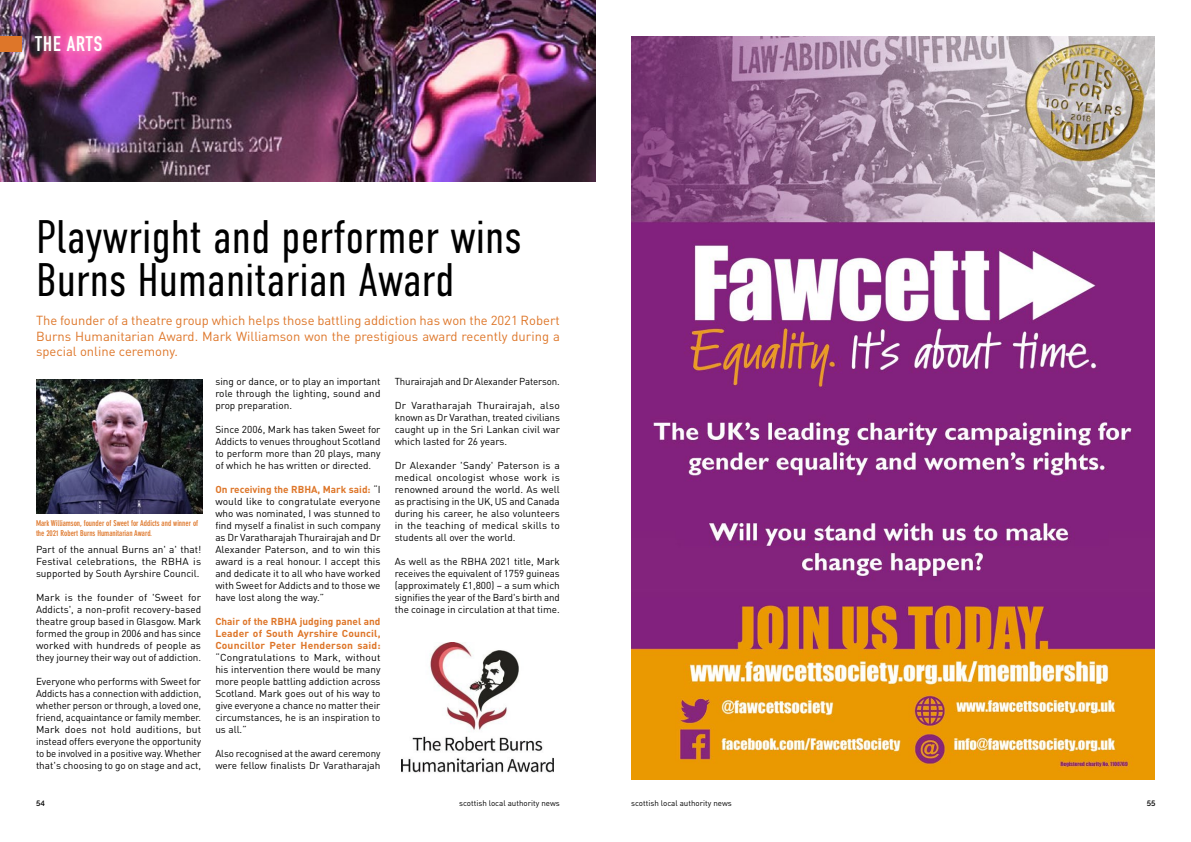
<style>
.page{position:relative;width:1191px;height:842px;background:#fff}
.page>*{position:absolute;margin:0;border:0;box-sizing:border-box;transform-origin:0 0}
.t1{font:300 47px/43px "DIN Condensed";color:#000}
.t2{font:20.9px "DIN Engschrift Std";letter-spacing:.05em;color:#fff}
.t3{font:13px/15.6px "DIN Pro";color:#de7629;text-align:justify}
.t4{font:10px/12px "DIN Pro";color:#000;text-align:justify}
.t5{font:700 10px/12px "DIN Pro";letter-spacing:.015em;color:#de7629;text-align:justify}
.t6{font:700 condensed 8px/9.6px "DIN Neuzeit Grotesk Std";color:#de7629}
.t7{font:8px "DIN Pro";color:#000}
.t8{font:600 7.7px "Raleway";color:#000}
.s1{font-weight:700;color:#de7629}
</style>
<div class="page">
<img style="left:0;top:0;width:595px;height:181px">
<div style="left:29px;top:29px;width:79px;height:29px;background:#fff;opacity:.5"></div>
<div style="left:0;top:36px;width:22px;height:15px;background:#de7629"></div>
<img style="left:36px;top:380px;width:167px;height:134px">
<img style="left:401px;top:643px;width:152px;height:130px">
<img style="left:631px;top:36px;width:524px;height:744px">
<h2 class="t2" style="left:35px;top:31px;width:69px">THE ARTS</h2>
<h1 class="t1" style="left:36px;top:216px;width:487px">Playwright and performer wins<br>Burns Humanitarian Award</h1>
<h3 class="t3" style="left:36px;top:312px;width:525px">The founder of a theatre group which helps those battling addiction has won the 2021 Robert Burns Humanitarian Award. Mark Williamson won the prestigious award recently during a special online ceremony.</h3>
<p class="t6" style="left:36px;top:518px;width:164px">Mark Williamson, founder of Sweet for Addicts and winner of the 2021 Robert Burns Humanitarian Award.</p>
<p class="t4" style="left:36px;top:543px;width:167px">Part of the annual Burns an' a' that!<br>Festival celebrations, the RBHA is supported by South Ayrshire Council.</p>
<p class="t4" style="left:36px;top:591px;width:167px">Mark is the founder of 'Sweet for Addicts', a non-profit recovery-based theatre group based in Glasgow. Mark formed the group in 2006 and has since worked with hundreds of people as they journey their way out of addiction.</p>
<p class="t4" style="left:36px;top:675px;width:167px">Everyone who performs with Sweet for Addicts has a connection with addiction, whether person or through, a loved one, friend, acquaintance or family member.<br>Mark does not hold auditions, but instead offers everyone the opportunity to be involved in a positive way. Whether that's choosing to go on stage and act,</p>
<p class="t4" style="left:215px;top:375px;width:167px">sing or dance, or to play an important role through the lighting, sound and prop preparation.</p>
<p class="t4" style="left:215px;top:423px;width:167px">Since 2006, Mark has taken Sweet for Addicts to venues throughout Scotland to perform more than 20 plays, many of which he has written or directed.</p>
<p class="t4" style="left:215px;top:483px;width:167px"><span class="s1">On receiving the RBHA, Mark said:</span> “I would like to congratulate everyone who was nominated, I was stunned to find myself a finalist in such company as Dr Varatharajah Thurairajah and Dr Alexander Paterson, and to win this award is a real honour. I accept this and dedicate it to all who have worked with Sweet for Addicts and to those we have lost along the way.”</p>
<p class="t5" style="left:215px;top:615px;width:167px">Chair of the RBHA judging panel and Leader of South Ayrshire Council, Councillor Peter Henderson said:</p>
<p class="t4" style="left:215px;top:651px;width:167px">“Congratulations to Mark, without his intervention there would be many more people battling addiction across Scotland. Mark goes out of his way to give everyone a chance no matter their circumstances, he is an inspiration to us all.”</p>
<p class="t4" style="left:215px;top:747px;width:167px">Also recognised at the award ceremony were fellow finalists Dr Varatharajah</p>
<p class="t4" style="left:395px;top:375px;width:167px">Thurairajah and Dr Alexander Paterson.</p>
<p class="t4" style="left:395px;top:399px;width:167px">Dr Varatharajah Thurairajah, also known as Dr Varathan, treated civilians caught up in the Sri Lankan civil war which lasted for 26 years.</p>
<p class="t4" style="left:395px;top:459px;width:167px">Dr Alexander 'Sandy' Paterson is a medical oncologist whose work is renowned around the world. As well as practising in the UK, US and Canada during his career, he also volunteers in the teaching of medical skills to students all over the world.</p>
<p class="t4" style="left:395px;top:555px;width:167px">As well as the RBHA 2021 title, Mark receives the equivalent of 1759 guineas (approximately £1,800) – a sum which signifies the year of the Bard's birth and the coinage in circulation at that time.</p>
<p class="t8" style="left:36px;top:799px;width:10px">54</p>
<p class="t7" style="left:459px;top:797px;width:102px">scottish local authority news</p>
<p class="t7" style="left:631px;top:797px;width:102px">scottish local authority news</p>
<p class="t8" style="left:1146px;top:799px;width:10px">55</p>
</div>
